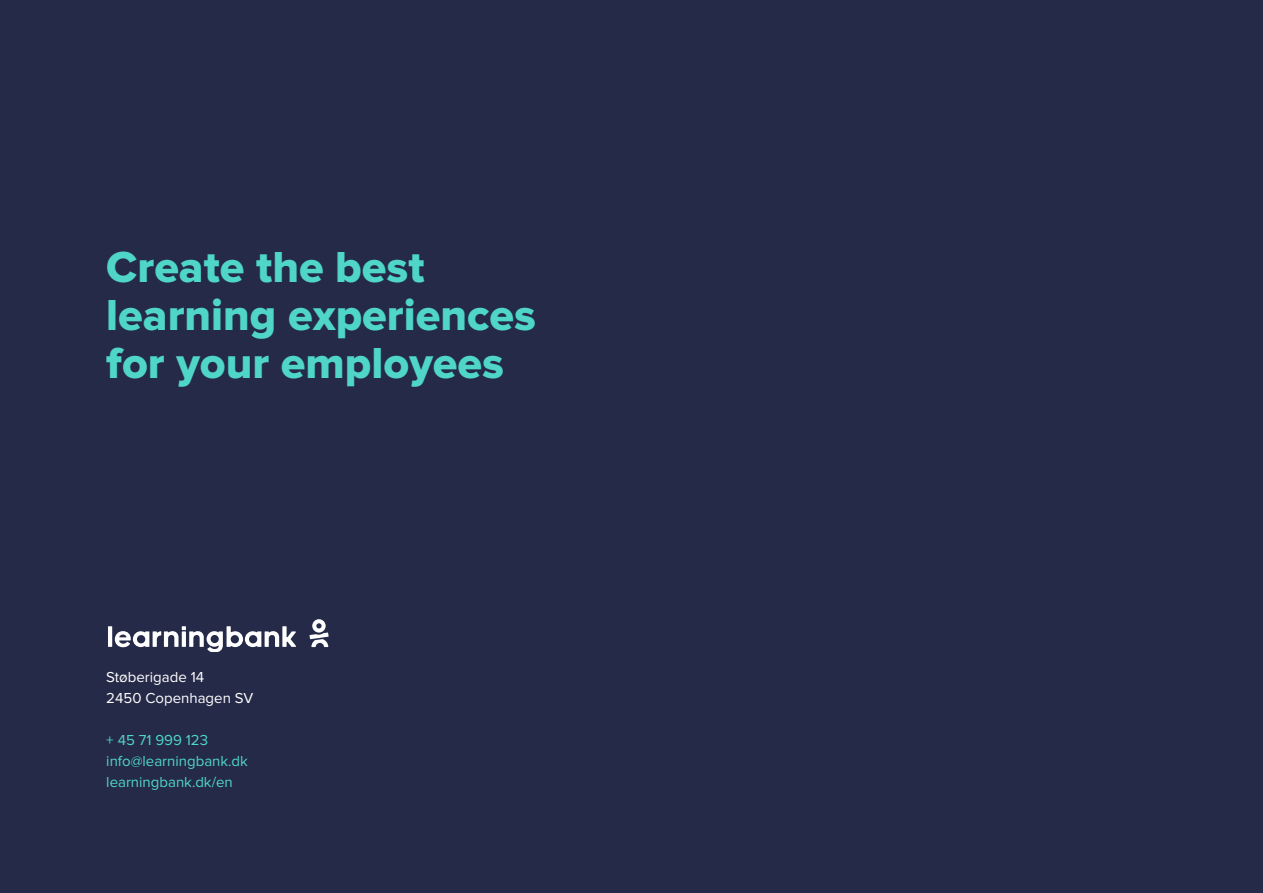
<style>
.page{position:relative;width:1263px;height:893px;background:#252a48}
.page>*{position:absolute;margin:0;border:0;box-sizing:border-box;transform-origin:0 0}
.t1{font:45px/48px "Proxima Nova Extrabld";color:#4fd6c7}
.t2{font:15px/21px "Proxima Nova";color:#4fd6c7}
.t3{font:15px/21px "Proxima Nova";color:#fff}
</style>
<div class="page">
<hr style="left:108px;top:626px;width:4px;height:21px;background:#fff">
<svg style="left:115px;top:626px;width:181px;height:25px"></svg>
<svg style="left:309px;top:619px;width:20px;height:28px"></svg>
<h1 class="t1" style="left:106px;top:244px;width:431px">Create the best learning experiences for your employees</h1>
<p class="t3" style="left:106px;top:666px;width:149px">Støberigade 14<br>2450 Copenhagen SV</p>
<p class="t2" style="left:106px;top:729px;width:143px">+ 45 71 999 123 info@learningbank.dk learningbank.dk/en</p>
</div>
